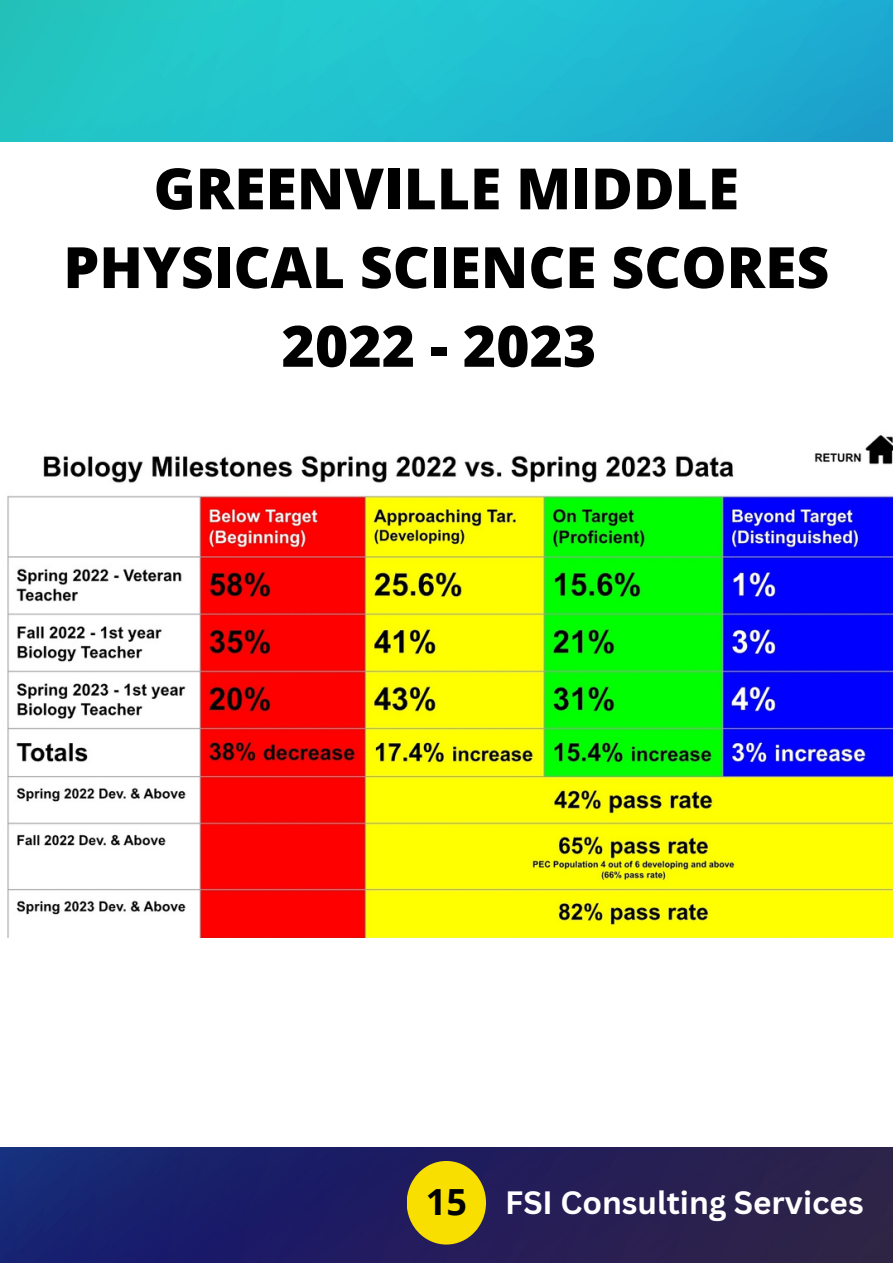
<style>
.page{position:relative;width:893px;height:1264px;background:#fff}
.page>*{position:absolute;margin:0;border:0;box-sizing:border-box;transform-origin:0 0}
.t1{font:800 57px/78.8px "Open Sans";color:#000;text-align:center}
.t2{font:700 36px "Open Sans";color:#000}
.t3{font:700 31.5px "Canva Sans";color:#fff}
</style>
<div class="page">
<img style="left:0;top:0;width:892px;height:1262px">
<div style="left:0;top:142px;width:892px;height:1004px;background:#fff"></div>
<div style="left:406px;top:1160px;width:79px;height:84px;background:#f8df00;border-radius:50%"></div>
<img style="left:7px;top:435px;width:885px;height:503px">
<p class="t1" style="left:63px;top:148px;width:767px">GREENVILLE MIDDLE<br>PHYSICAL SCIENCE SCORES<br>2022 - 2023</p>
<p class="t2" style="left:426px;top:1176px;width:43px">15</p>
<p class="t3" style="left:505px;top:1180px;width:360px">FSI Consulting Services</p>
</div>
